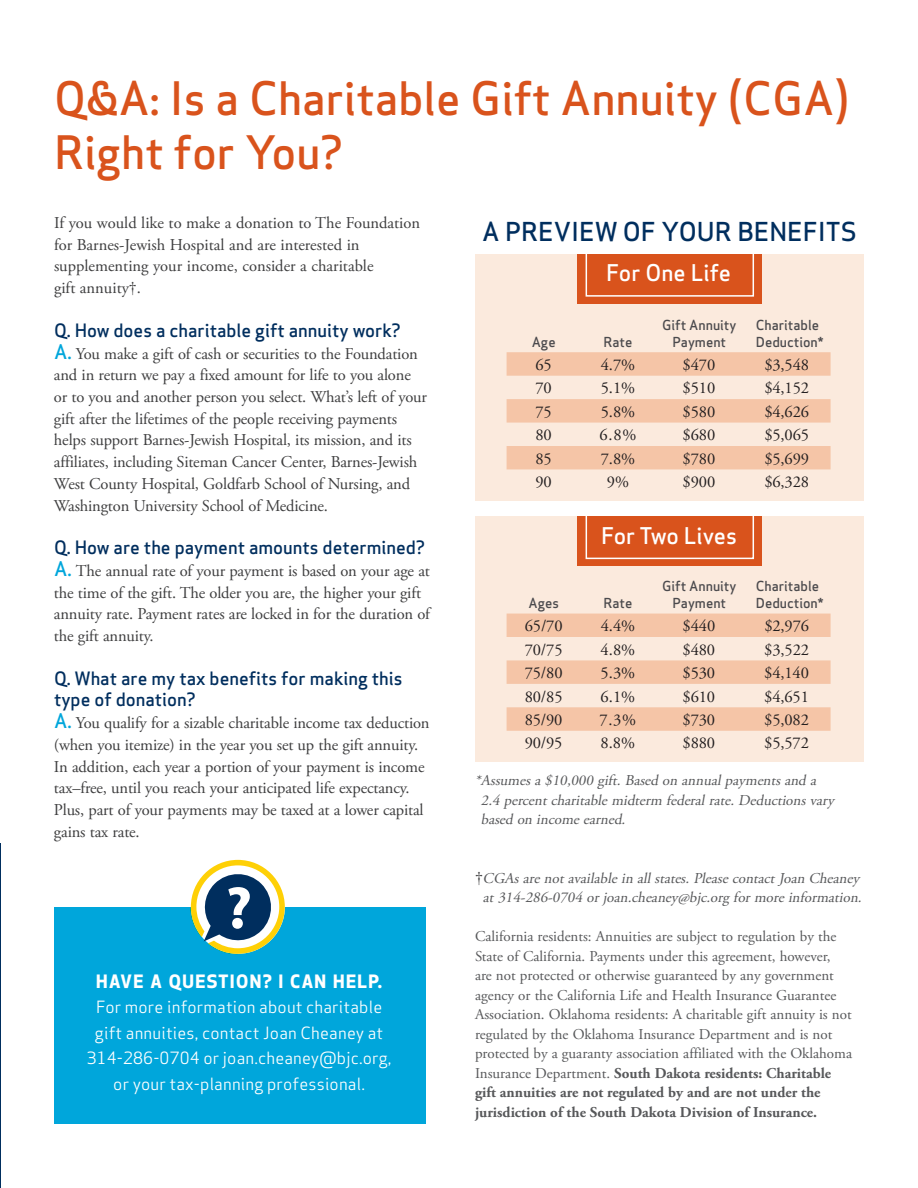
<style>
.page{position:relative;width:918px;height:1188px;background:#fff}
.page>*{position:absolute;margin:0;border:0;box-sizing:border-box;transform-origin:0 0}
.t1{font:500 45px/54px "Apex Sans";color:#d9531c}
.t2{font:500 25.5px "Apex Sans";color:#002e5e}
.t3{font:500 22.5px "Apex Sans";color:#fff}
.t4{font:500 18px/21.8px "Apex Sans";color:#002e5e}
.t5{font:700 18px "Apex New";letter-spacing:.08em;color:#fff}
.t6{font:16.5px/21.8px "Adobe Garamond Pro";letter-spacing:-.01em;color:#3e3e3f}
.t7{font:16.5px "Adobe Garamond Pro";letter-spacing:-.01em;color:#231f20}
.t8{font:16.5px/25.5px "Apex Sans";letter-spacing:.01em;color:#fff;text-align:center}
.t9{font:15px/19.5px "Adobe Garamond Pro";color:#57585a}
.t10{font:italic 15px/19.5px "Adobe Garamond Pro";color:#57585a}
.t11{font:500 13.5px/16.5px "Apex Sans";color:#4b4a4d;text-align:center}
.s1{font-family:"Apex Sans";font-weight:500;font-size:19.5px;color:#00a6db}
.s2{font-style:normal;font-size:16.5px;color:#3e3e3f}
.s3{font-weight:700}
</style>
<div class="page">
<div style="left:54px;top:907px;width:372px;height:217px;background:#00a6db"></div>
<hr style="left:0;top:843px;width:1px;height:345px;background:#002e5e">
<div style="left:475px;top:516px;width:389px;height:246px;background:#fbeadd"></div>
<div style="left:475px;top:254px;width:389px;height:246px;background:#fbeadd"></div>
<div style="left:577px;top:254px;width:185px;height:50px;background:#d9531c"></div>
<div style="left:586px;top:251px;width:168px;height:46px;border:2px solid #fff"></div>
<div style="left:577px;top:516px;width:185px;height:50px;background:#d9531c"></div>
<div style="left:586px;top:513px;width:168px;height:46px;border:2px solid #fff"></div>
<svg style="left:191px;top:860px;width:94px;height:94px"></svg>
<svg style="left:507px;top:614px;width:324px;height:117px"></svg>
<svg style="left:507px;top:352px;width:324px;height:117px"></svg>
<h1 class="t1" style="left:54px;top:66px;width:797px">Q&amp;A: Is a Charitable Gift Annuity (CGA)<br>Right for You?</h1>
<p class="t6" style="left:54px;top:212px;width:368px">If you would like to make a donation to The Foundation for Barnes-Jewish Hospital and are interested in supplementing your income, consider a charitable<br>gift annuity†.</p>
<p class="t4" style="left:54px;top:317px;width:348px">Q. How does a charitable gift annuity work?</p>
<p class="t6" style="left:54px;top:343px;width:374px"><span class="s1">A.</span> You make a gift of cash or securities to the Foundation and in return we pay a fixed amount for life to you alone or to you and another person you select. What’s left of your gift after the lifetimes of the people receiving payments helps support Barnes-Jewish Hospital, its mission, and its affiliates, including Siteman Cancer Center, Barnes-Jewish West County Hospital, Goldfarb School of Nursing, and Washington University School of Medicine.</p>
<p class="t4" style="left:54px;top:534px;width:373px">Q. How are the payment amounts determined?</p>
<p class="t6" style="left:54px;top:560px;width:378px"><span class="s1">A.</span> The annual rate of your payment is based on your age at the time of the gift. The older you are, the higher your gift annuity rate. Payment rates are locked in for the duration of the gift annuity.</p>
<p class="t4" style="left:54px;top:665px;width:350px">Q. What are my tax benefits for making this type of donation?</p>
<p class="t6" style="left:54px;top:713px;width:377px"><span class="s1">A.</span> You qualify for a sizable charitable income tax deduction (when you itemize) in the year you set up the gift annuity.<br>In addition, each year a portion of your payment is income tax–free, until you reach your anticipated life expectancy.<br>Plus, part of your payments may be taxed at a lower capital gains tax rate.</p>
<p class="t5" style="left:96px;top:968px;width:287px">HAVE A QUESTION? I CAN HELP.</p>
<p class="t8" style="left:87px;top:993px;width:306px">For more information about charitable gift annuities, contact Joan Cheaney at 314-286-0704 or joan.cheaney@bjc.org, or your tax-planning professional.</p>
<h2 class="t2" style="left:482px;top:209px;width:376px">A PREVIEW OF YOUR BENEFITS</h2>
<h3 class="t3" style="left:606px;top:253px;width:126px">For One Life</h3>
<p class="t11" style="left:532px;top:332px;width:25px">Age</p>
<p class="t11" style="left:603px;top:332px;width:30px">Rate</p>
<p class="t11" style="left:662px;top:315px;width:76px">Gift Annuity<br>Payment</p>
<p class="t11" style="left:756px;top:315px;width:69px;text-align:left">Charitable<br>Deduction*</p>
<p class="t7" style="left:536px;top:355px;width:18px">65</p>
<p class="t7" style="left:601px;top:355px;width:36px">4.7%</p>
<p class="t7" style="left:683px;top:355px;width:34px">$470</p>
<p class="t7" style="left:764px;top:355px;width:46px">$3,548</p>
<p class="t7" style="left:536px;top:378px;width:18px">70</p>
<p class="t7" style="left:601px;top:378px;width:36px">5.1%</p>
<p class="t7" style="left:683px;top:378px;width:34px">$510</p>
<p class="t7" style="left:764px;top:378px;width:46px">$4,152</p>
<p class="t7" style="left:536px;top:402px;width:18px">75</p>
<p class="t7" style="left:601px;top:402px;width:36px">5.8%</p>
<p class="t7" style="left:683px;top:402px;width:34px">$580</p>
<p class="t7" style="left:764px;top:402px;width:46px">$4,626</p>
<p class="t7" style="left:536px;top:425px;width:18px">80</p>
<p class="t7" style="left:599px;top:425px;width:39px">6.8%</p>
<p class="t7" style="left:683px;top:425px;width:34px">$680</p>
<p class="t7" style="left:764px;top:425px;width:46px">$5,065</p>
<p class="t7" style="left:536px;top:449px;width:18px">85</p>
<p class="t7" style="left:601px;top:449px;width:36px">7.8%</p>
<p class="t7" style="left:683px;top:449px;width:34px">$780</p>
<p class="t7" style="left:764px;top:449px;width:46px">$5,699</p>
<p class="t7" style="left:536px;top:472px;width:18px">90</p>
<p class="t7" style="left:607px;top:472px;width:24px">9%</p>
<p class="t7" style="left:683px;top:472px;width:34px">$900</p>
<p class="t7" style="left:764px;top:472px;width:46px">$6,328</p>
<h3 class="t3" style="left:601px;top:515px;width:137px">For Two Lives</h3>
<p class="t11" style="left:528px;top:593px;width:32px">Ages</p>
<p class="t11" style="left:603px;top:593px;width:30px">Rate</p>
<p class="t11" style="left:662px;top:576px;width:76px">Gift Annuity<br>Payment</p>
<p class="t11" style="left:756px;top:576px;width:69px;text-align:left">Charitable<br>Deduction*</p>
<p class="t7" style="left:525px;top:616px;width:39px">65/70</p>
<p class="t7" style="left:601px;top:616px;width:36px">4.4%</p>
<p class="t7" style="left:683px;top:616px;width:34px">$440</p>
<p class="t7" style="left:764px;top:616px;width:46px">$2,976</p>
<p class="t7" style="left:525px;top:640px;width:39px">70/75</p>
<p class="t7" style="left:601px;top:640px;width:36px">4.8%</p>
<p class="t7" style="left:683px;top:640px;width:34px">$480</p>
<p class="t7" style="left:764px;top:640px;width:46px">$3,522</p>
<p class="t7" style="left:525px;top:663px;width:39px">75/80</p>
<p class="t7" style="left:601px;top:663px;width:36px">5.3%</p>
<p class="t7" style="left:683px;top:663px;width:34px">$530</p>
<p class="t7" style="left:764px;top:663px;width:46px">$4,140</p>
<p class="t7" style="left:525px;top:686px;width:39px">80/85</p>
<p class="t7" style="left:601px;top:686px;width:36px">6.1%</p>
<p class="t7" style="left:683px;top:686px;width:34px">$610</p>
<p class="t7" style="left:764px;top:686px;width:46px">$4,651</p>
<p class="t7" style="left:525px;top:710px;width:39px">85/90</p>
<p class="t7" style="left:600px;top:710px;width:38px">7.3%</p>
<p class="t7" style="left:683px;top:710px;width:34px">$730</p>
<p class="t7" style="left:764px;top:710px;width:46px">$5,082</p>
<p class="t7" style="left:525px;top:733px;width:39px">90/95</p>
<p class="t7" style="left:601px;top:733px;width:36px">8.8%</p>
<p class="t7" style="left:683px;top:733px;width:34px">$880</p>
<p class="t7" style="left:764px;top:733px;width:46px">$5,572</p>
<p class="t10" style="left:481px;top:771px;width:358px;text-indent:-6px">*Assumesa$10,000 gift.Based on annualpaymentsand a<br>2.4 percentcharitablemidterm federalrate.Deductionsvary based on incomeearned.</p>
<p class="t10" style="left:475px;top:869px;width:391px;text-align:center"><span class="s2">†</span> CGAsarenotavailablein allstates.PleasecontactJoan Cheaney at314-286-0704 orjoan.cheaney@bjc.org formoreinformation.</p>
<p class="t9" style="left:475px;top:927px;width:379px">California residents: Annuities are subject to regulation by the State of California. Payments under this agreement, however,<br>are not protected or otherwise guaranteed by any government agency or the California Life and Health Insurance Guarantee Association. Oklahoma residents: A charitable gift annuity is not regulated by the Oklahoma Insurance Department and is not protected by a guaranty association affiliated with the Oklahoma Insurance Department. <span class="s3">South Dakota residents: Charitable gift annuities are not regulated by and are not under the jurisdiction of the South Dakota Division of Insurance.</span></p>
</div>
